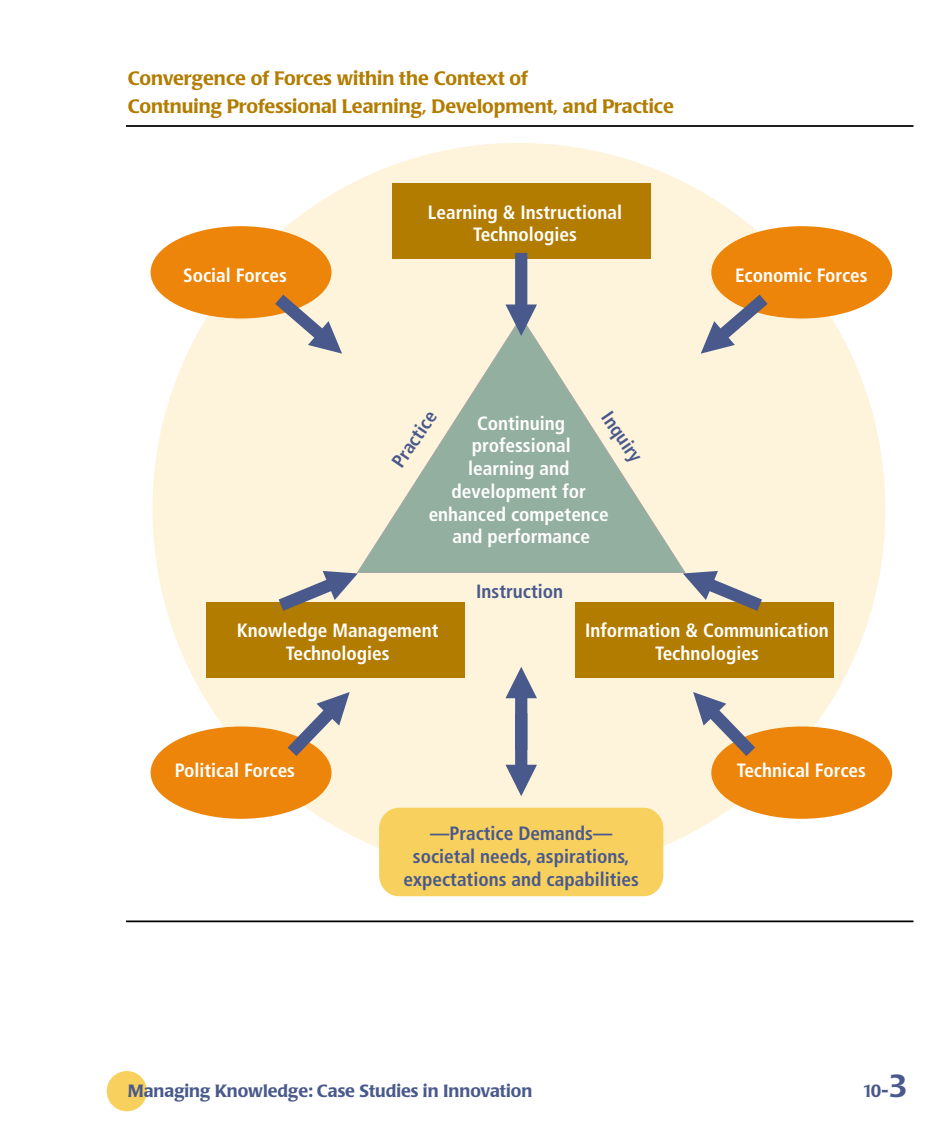
<style>
.page{position:relative;width:945px;height:1134px;background:#fff}
.page>*{position:absolute;margin:0;border:0;box-sizing:border-box;transform-origin:0 0}
.t1{font:700 condensed 19.25px/22.8px "Frutiger";color:#fff;text-align:center}
.t2{font:700 condensed 19.25px/22.8px "Frutiger";color:#49598c;text-align:center}
.t3{font:500 19.25px/28px "Poppl Laudatio";color:#b27c00}
.t4{font:500 17.5px "Poppl Laudatio";color:#49598c}
.s1{font-size:31.5px}
</style>
<div class="page">
<div style="left:107px;top:1071px;width:40px;height:40px;background:#f8d05d;border-radius:50%"></div>
<div style="left:152px;top:143px;width:733px;height:733px;background:#fef3db;border-radius:50%"></div>
<svg style="left:358px;top:336px;width:327px;height:237px;fill:#93af9f"></svg>
<div style="left:151px;top:226px;width:181px;height:92px;background:#ec850a;border-radius:50%"></div>
<div style="left:711px;top:226px;width:181px;height:92px;background:#ec850a;border-radius:50%"></div>
<div style="left:151px;top:727px;width:181px;height:92px;background:#ec850a;border-radius:50%"></div>
<div style="left:711px;top:727px;width:181px;height:92px;background:#ec850a;border-radius:50%"></div>
<div style="left:392px;top:183px;width:258px;height:76px;background:#b27c00"></div>
<div style="left:576px;top:603px;width:258px;height:75px;background:#b27c00"></div>
<div style="left:207px;top:603px;width:258px;height:75px;background:#b27c00"></div>
<div style="left:379px;top:808px;width:284px;height:88px;background:#f8d05d;border-radius:20px"></div>
<svg style="left:505px;top:253px;width:32px;height:83px"></svg>
<svg style="left:505px;top:667px;width:32px;height:129px"></svg>
<svg style="left:275px;top:295px;width:67px;height:59px"></svg>
<svg style="left:701px;top:295px;width:67px;height:59px"></svg>
<svg style="left:279px;top:571px;width:79px;height:40px"></svg>
<svg style="left:683px;top:571px;width:79px;height:40px"></svg>
<svg style="left:693px;top:692px;width:62px;height:64px"></svg>
<svg style="left:288px;top:692px;width:62px;height:64px"></svg>
<hr style="left:126px;top:125px;width:788px;height:2px;background:#000">
<hr style="left:126px;top:920px;width:788px;height:2px;background:#000">
<p class="t3" style="left:128px;top:66px;width:548px">Convergence of Forces within the Context of<br>Contnuing Professional Learning, Development, and Practice</p>
<p class="t1" style="left:183px;top:265px;width:105px">Social Forces</p>
<p class="t1" style="left:428px;top:202px;width:196px">Learning &amp; Instructional<br>Technologies</p>
<p class="t2" style="left:388px;top:460px;width:66px;rotate:-56deg">Practice</p>
<p class="t2" style="left:614px;top:408px;width:58px;rotate:55deg">Inquiry</p>
<p class="t1" style="left:429px;top:413px;width:182px">Continuing professional<br>learning and development for enhanced competence and performance</p>
<p class="t2" style="left:476px;top:582px;width:89px">Instruction</p>
<p class="t1" style="left:735px;top:265px;width:134px">Economic Forces</p>
<p class="t1" style="left:237px;top:620px;width:203px">Knowledge Management<br>Technologies</p>
<p class="t1" style="left:585px;top:620px;width:245px">Information &amp; Communication<br>Technologies</p>
<p class="t1" style="left:175px;top:760px;width:122px">Political Forces</p>
<p class="t1" style="left:737px;top:760px;width:131px">Technical Forces</p>
<p class="t2" style="left:404px;top:824px;width:237px">—Practice Demands— societal needs, aspirations, expectations and capabilities</p>
<p class="t4" style="left:128px;top:1083px;width:406px">Managing Knowledge: Case Studies in Innovation</p>
<p class="t4" style="left:862px;top:1083px;width:46px">10-<span class="s1">3</span></p>
</div>
